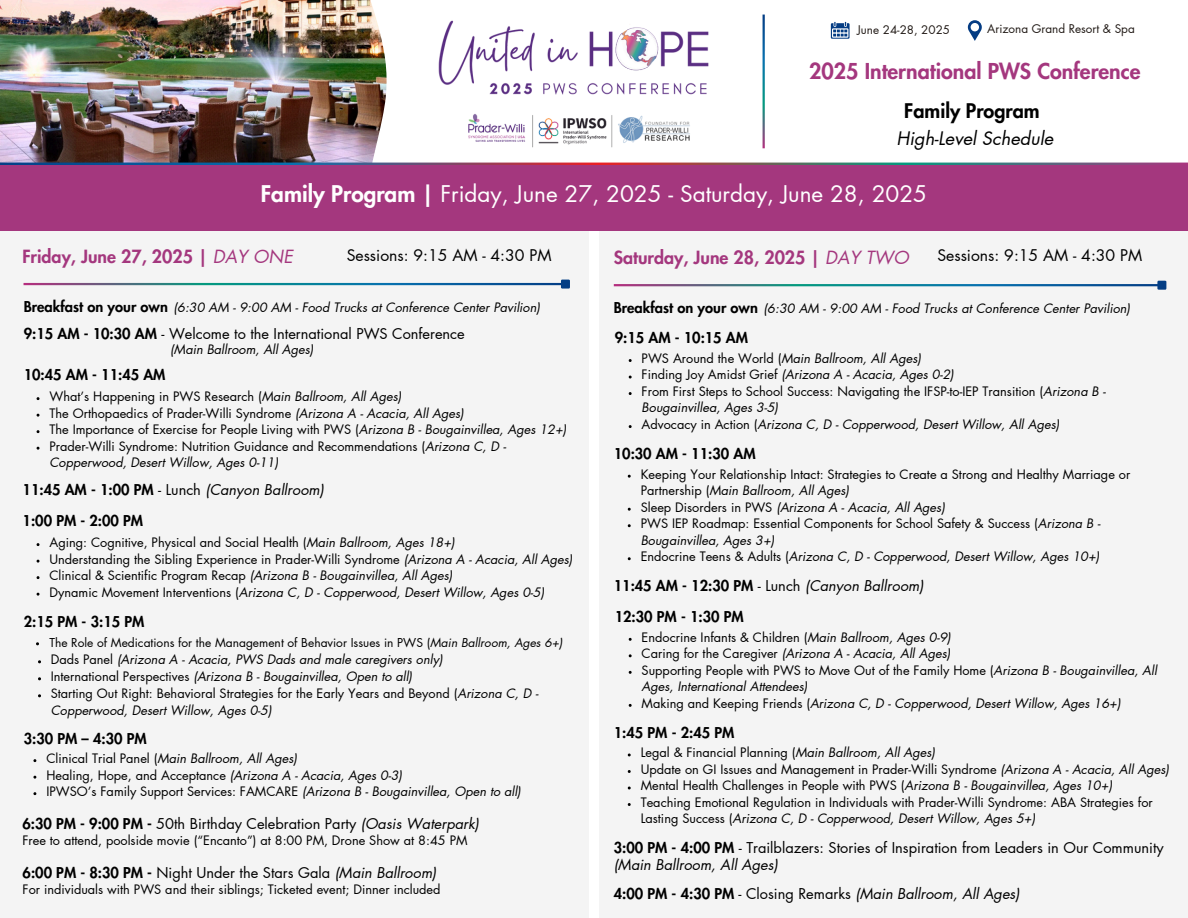
<style>
.page{position:relative;width:1188px;height:918px;background:#fff}
.page>*{position:absolute;margin:0;border:0;box-sizing:border-box;transform-origin:0 0}
.t1{font:22.5px "Futura LT Pro";color:#fff}
.t2{font:800 21.45px "Futura LT Pro";color:#a4377e}
.t3{font:800 19.65px "Futura LT Pro";color:#000}
.t4{font:italic 18.3px "Futura LT Pro";color:#000}
.t5{font:800 17.7px "Futura LT Pro";color:#a4377e}
.t6{font:15.75px "Futura LT Pro";color:#000}
.t7{font:800 14.7px "Futura LT Pro";color:#000}
.t8{font:14.55px/16.8px "Futura LT Pro";color:#000}
.t9{font:italic 14.55px "Futura LT Pro";color:#000}
.t10{font:800 14.55px "Futura LT Pro";color:#000}
.t11{font:12.75px/16.5px "Futura LT Pro";color:#000}
.t12{font:italic 12.75px/16.5px "Futura LT Pro";color:#000}
.t13{font:12px "Futura LT Pro";color:#000}
.t14{font:11.7px "Futura LT Pro";color:#221b17}
.s1{font-weight:800}
.s2{font-weight:400;font-style:italic}
.s3{font-style:normal}
.s4{font-style:italic}
.s5{font-weight:800;font-style:normal}
</style>
<div class="page">
<img style="left:0;top:0;width:367px;height:163px">
<img style="left:420px;top:20px;width:334px;height:143px">
<img style="left:367px;top:0;width:53px;height:163px">
<svg style="left:0;top:163px;width:1188px;height:2px;background:#545874"></svg>
<div style="left:0;top:176px;width:589px;height:742px;background:#f4f4f4"></div>
<svg style="left:967px;top:20px;width:15px;height:21px"></svg>
<svg style="left:830px;top:21px;width:20px;height:18px"></svg>
<div style="left:599px;top:178px;width:589px;height:740px;background:#f4f4f4"></div>
<hr style="left:24px;top:283px;width:538px;height:2px;background:#fff">
<div style="left:562px;top:281px;width:7px;height:6px;background:#043e85"></div>
<div style="left:0;top:165px;width:1188px;height:65px;background:#a4377e"></div>
<hr style="left:614px;top:284px;width:544px;height:2px;background:#fff">
<div style="left:1159px;top:282px;width:6px;height:7px;background:#043e85"></div>
<p class="t14" style="left:857px;top:24px;width:94px">June 24-28, 2025</p>
<p class="t14" style="left:987px;top:24px;width:149px">Arizona Grand Resort &amp; Spa</p>
<p class="t2" style="left:809px;top:61px;width:333px">2025 International PWS Conference</p>
<p class="t3" style="left:904px;top:102px;width:137px">Family Program</p>
<p class="t4" style="left:896px;top:130px;width:158px">High-Level Schedule</p>
<p class="t1" style="left:261px;top:184px;width:668px"><span class="s1">Family Program |</span> Friday, June 27, 2025 - Saturday, June 28, 2025</p>
<p class="t5" style="left:22px;top:249px;width:272px">Friday, June 27, 2025 | <span class="s2">DAY ONE</span></p>
<h3 class="t6" style="left:347px;top:248px;width:206px">Sessions: 9:15 AM - 4:30 PM</h3>
<p class="t5" style="left:614px;top:250px;width:296px">Saturday, June 28, 2025 | <span class="s2">DAY TWO</span></p>
<p class="t6" style="left:937px;top:248px;width:206px">Sessions: 9:15 AM - 4:30 PM</p>
<h4 class="t7" style="left:614px;top:301px;width:146px">Breakfast on your own</h4>
<h4 class="t10" style="left:615px;top:331px;width:135px">9:15 AM - 10:15 AM</h4>
<p class="t12" style="left:642px;top:351px;width:281px"><span class="s3">PWS Around the World (</span>Main Ballroom, All Ages)</p>
<p class="t12" style="left:642px;top:367px;width:314px"><span class="s3">Finding Joy Amidst Grief</span> (Arizona A - Acacia, Ages 0-2)</p>
<p class="t11" style="left:642px;top:384px;width:465px">From First Steps to School Success: Navigating the IFSP-to-IEP Transition (<span class="s4">Arizona B -<br>Bougainvillea, Ages 3-5)</span></p>
<h6 class="t12" style="left:642px;top:417px;width:419px"><span class="s3">Advocacy in Action (</span>Arizona C, D - Copperwood, Desert Willow, All Ages)</h6>
<p class="t10" style="left:614px;top:447px;width:143px">10:30 AM - 11:30 AM</p>
<h6 class="t11" style="left:641px;top:466px;width:491px">Keeping Your Relationship Intact: Strategies to Create a Strong and Healthy Marriage or<br>Partnership (<span class="s4">Main Ballroom, All Ages)</span></h6>
<p class="t12" style="left:641px;top:499px;width:306px"><span class="s3">Sleep Disorders in PWS</span> (Arizona A - Acacia, All Ages)</p>
<h3 class="t11" style="left:641px;top:516px;width:461px">PWS IEP Roadmap: Essential Components for School Safety &amp; Success (<span class="s4">Arizona B -<br>Bougainvillea, Ages 3+)</span></h3>
<h6 class="t12" style="left:641px;top:549px;width:460px"><span class="s3">Endocrine Teens &amp; Adults (</span>Arizona C, D - Copperwood, Desert Willow, Ages 10+)</h6>
<h4 class="t7" style="left:24px;top:300px;width:146px">Breakfast on your own</h4>
<p class="t12" style="left:174px;top:299px;width:368px">(6:30 AM - 9:00 AM - Food Trucks at Conference Center Pavilion)</p>
<p class="t12" style="left:764px;top:300px;width:368px">(6:30 AM - 9:00 AM - Food Trucks at Conference Center Pavilion)</p>
<p class="t8" style="left:24px;top:326px;width:443px"><span class="s1">9:15 AM - 10:30 AM</span> - Welcome to the International PWS Conference</p>
<p class="t10" style="left:24px;top:368px;width:143px">10:45 AM - 11:45 AM</p>
<h1 class="t11" style="left:50px;top:389px;width:353px">What’s Happening in PWS Research (<span class="s4">Main Ballroom, All Ages)</span></h1>
<h3 class="t11" style="left:50px;top:405px;width:416px">The Orthopaedics of Prader-Willi Syndrome <span class="s4">(Arizona A - Acacia, All Ages)</span></h3>
<p class="t11" style="left:50px;top:422px;width:519px">The Importance of Exercise for People Living with PWS (<span class="s4">Arizona B - Bougainvillea, Ages 12+)</span></p>
<h2 class="t11" style="left:50px;top:438px;width:458px">Prader-Willi Syndrome: Nutrition Guidance and Recommendations (<span class="s4">Arizona C, D -<br>Copperwood, Desert Willow, Ages 0-11)</span></h2>
<h4 class="t12" style="left:170px;top:341px;width:145px">(Main Ballroom, All Ages)</h4>
<h6 class="t9" style="left:23px;top:483px;width:303px"><span class="s5">11:45 AM - 1:00 PM</span> <span class="s3">- Lunch</span> (Canyon Ballroom)</h6>
<p class="t10" style="left:23px;top:514px;width:122px">1:00 PM - 2:00 PM</p>
<h5 class="t11" style="left:50px;top:535px;width:407px">Aging: Cognitive, Physical and Social Health (<span class="s4">Main Ballroom, Ages 18+)</span></h5>
<p class="t11" style="left:50px;top:551px;width:525px">Understanding the Sibling Experience in Prader-Willi Syndrome <span class="s4">(Arizona A - Acacia, All Ages)</span></p>
<h6 class="t12" style="left:50px;top:568px;width:405px"><span class="s3">Clinical &amp; Scientific Program Recap</span> (Arizona B - Bougainvillea, All Ages)</h6>
<p class="t12" style="left:50px;top:584px;width:496px"><span class="s3">Dynamic Movement Interventions (</span>Arizona C, D - Copperwood, Desert Willow, Ages 0-5)</p>
<p class="t9" style="left:614px;top:579px;width:311px"><span class="s5">11:45 AM - 12:30 PM</span> <span class="s3">- Lunch</span> (Canyon Ballroom)</p>
<h6 class="t10" style="left:24px;top:615px;width:122px">2:15 PM - 3:15 PM</h6>
<h4 class="t13" style="left:49px;top:637px;width:515px">The Role of Medications for the Management of Behavior Issues in PWS (<span class="s4">Main Ballroom, Ages 6+)</span></h4>
<p class="t12" style="left:51px;top:652px;width:394px"><span class="s3">Dads Panel</span> (Arizona A - Acacia, PWS Dads and male caregivers only)</p>
<p class="t12" style="left:51px;top:669px;width:363px"><span class="s3">International Perspectives</span> (Arizona B - Bougainvillea, Open to all)</p>
<p class="t11" style="left:51px;top:686px;width:489px;line-height:17px">Starting Out Right: Behavioral Strategies for the Early Years and Beyond (<span class="s4">Arizona C, D -<br>Copperwood, Desert Willow, Ages 0-5)</span></p>
<p class="t10" style="left:24px;top:732px;width:125px">3:30 PM – 4:30 PM</p>
<p class="t12" style="left:46px;top:751px;width:252px"><span class="s3">Clinical Trial Panel (</span>Main Ballroom, All Ages)</p>
<p class="t11" style="left:46px;top:767px;width:357px">Healing, Hope, and Acceptance <span class="s4">(Arizona A - Acacia, Ages 0-3)</span></p>
<p class="t11" style="left:46px;top:784px;width:476px">IPWSO’s Family Support Services: FAMCARE <span class="s4">(Arizona B - Bougainvillea, Open to all)</span></p>
<h6 class="t8" style="left:22px;top:816px;width:458px"><span class="s1">6:30 PM - 9:00 PM -</span> 50th Birthday Celebration Party <span class="s4">(Oasis Waterpark)</span></h6>
<h4 class="t11" style="left:22px;top:833px;width:447px">Free to attend, poolside movie (“Encanto”) at 8:00 PM, Drone Show at 8:45 PM</h4>
<p class="t8" style="left:23px;top:865px;width:415px"><span class="s1">6:00 PM - 8:30 PM -</span> Night Under the Stars Gala <span class="s4">(Main Ballroom)</span></p>
<p class="t11" style="left:23px;top:882px;width:419px">For individuals with PWS and their siblings; Ticketed event; Dinner included</p>
<p class="t10" style="left:615px;top:610px;width:130px">12:30 PM - 1:30 PM</p>
<h5 class="t11" style="left:642px;top:629px;width:311px">Endocrine Infants &amp; Children (<span class="s4">Main Ballroom, Ages 0-9)</span></h5>
<p class="t12" style="left:642px;top:646px;width:310px"><span class="s3">Caring for the Caregiver</span> (Arizona A - Acacia, All Ages)</p>
<h4 class="t12" style="left:642px;top:662px;width:517px"><span class="s3">Supporting People with PWS to Move Out of the Family Home (</span>Arizona B - Bougainvillea, All<br>Ages, International Attendees)</h4>
<p class="t12" style="left:642px;top:695px;width:481px"><span class="s3">Making and Keeping Friends (</span>Arizona C, D - Copperwood, Desert Willow, Ages 16+)</p>
<p class="t10" style="left:614px;top:726px;width:122px">1:45 PM - 2:45 PM</p>
<p class="t11" style="left:641px;top:745px;width:296px">Legal &amp; Financial Planning (<span class="s4">Main Ballroom, All Ages)</span></p>
<h4 class="t11" style="left:641px;top:762px;width:530px">Update on GI Issues and Management in Prader-Willi Syndrome <span class="s4">(Arizona A - Acacia, All Ages)</span></h4>
<p class="t11" style="left:641px;top:778px;width:473px">Mental Health Challenges in People with PWS (<span class="s4">Arizona B - Bougainvillea, Ages 10+)</span></p>
<p class="t11" style="left:641px;top:795px;width:514px">Teaching Emotional Regulation in Individuals with Prader-Willi Syndrome: ABA Strategies for<br>Lasting Success (<span class="s4">Arizona C, D - Copperwood, Desert Willow, Ages 5+)</span></p>
<p class="t8" style="left:614px;top:840px;width:551px"><span class="s1">3:00 PM - 4:00 PM</span> - Trailblazers: Stories of Inspiration from Leaders in Our Community <span class="s4">(Main Ballroom, All Ages)</span></p>
<p class="t9" style="left:614px;top:887px;width:407px"><span class="s5">4:00 PM - 4:30 PM</span> <span class="s3">- Closing Remarks</span> (Main Ballroom, All Ages)</p>
</div>
